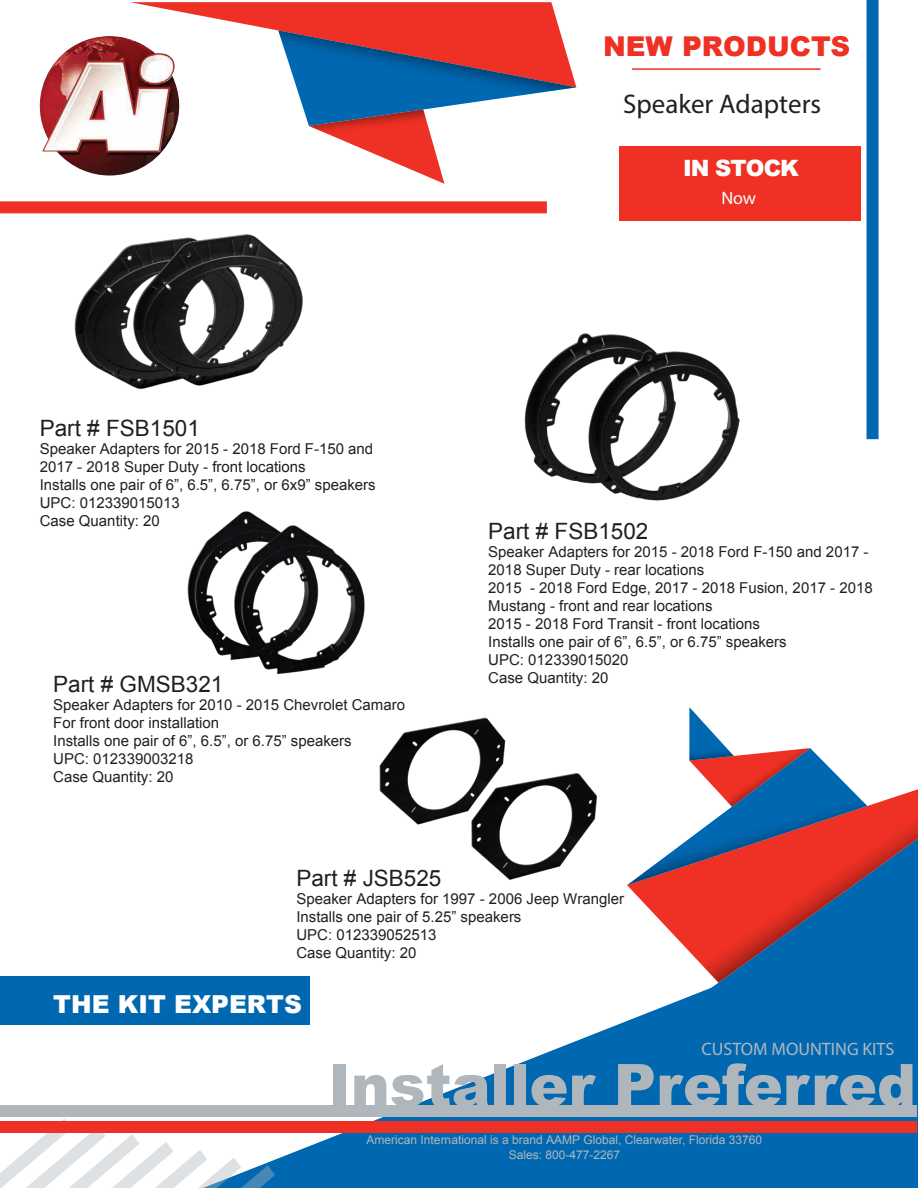
<style>
.page{position:relative;width:918px;height:1188px;background:#fff}
.page>*{position:absolute;margin:0;border:0;box-sizing:border-box;transform-origin:0 0}
.t1{font:900 58.5px "Arial";color:#b0b7bc}
.t2{font:900 27.3px "Arial";color:#ee3124}
.t3{font:27px "Myriad Pro";color:#231f20}
.t4{font:900 24.75px "Arial";color:#fff}
.t5{font:22.5px "Arial";color:#231f20}
.t6{font:900 22.5px "Arial";letter-spacing:-.04em;color:#fff}
.t7{font:18px "Myriad Pro";color:#b0b7bc}
.t8{font:18px "Myriad Pro";color:#fff}
.t9{font:15px/18px "Arial";color:#231f20}
.t10{font:12px/14.4px "Arial";color:#b0b7bc;text-align:center}
</style>
<div class="page">
<svg style="left:203px;top:976px;width:715px;height:212px;fill:#0067b1"></svg>
<svg style="left:627px;top:885px;width:76px;height:98px"></svg>
<svg style="left:627px;top:707px;width:100px;height:178px"></svg>
<svg style="left:703px;top:748px;width:215px;height:235px"></svg>
<svg style="left:0;top:1118px;width:275px;height:70px"></svg>
<svg style="left:130px;top:2px;width:446px;height:182px"></svg>
<div style="left:0;top:976px;width:309px;height:49px;background:#0067b1"></div>
<div style="left:0;top:201px;width:547px;height:12px;background:#ee3124"></div>
<div style="left:867px;top:0;width:12px;height:439px;background:#0067b1"></div>
<img style="left:74px;top:234px;width:229px;height:155px">
<img style="left:524px;top:333px;width:216px;height:168px">
<img style="left:187px;top:511px;width:178px;height:164px">
<img style="left:379px;top:717px;width:219px;height:163px">
<div style="left:619px;top:146px;width:242px;height:75px;background:#ee3124"></div>
<div style="left:1px;top:1106px;width:916px;height:11px;background:#b0b7bc"></div>
<div style="left:0;top:1121px;width:916px;height:12px;background:#ee3124"></div>
<hr style="left:632px;top:68px;width:189px;height:2px;background:#ee3124">
<img style="left:39px;top:36px;width:140px;height:140px">
<h2 class="t2" style="left:603px;top:26px;width:248px">NEW PRODUCTS</h2>
<h3 class="t3" style="left:623px;top:87px;width:200px">Speaker Adapters</h3>
<h3 class="t6" style="left:683px;top:151px;width:117px">IN STOCK</h3>
<p class="t8" style="left:721px;top:187px;width:36px">Now</p>
<h3 class="t5" style="left:40px;top:414px;width:162px">Part # FSB1501</h3>
<p class="t9" style="left:40px;top:440px;width:337px">Speaker Adapters for 2015 - 2018 Ford F-150 and 2017 - 2018 Super Duty - front locations<br>Installs one pair of 6”, 6.5”, 6.75”, or 6x9” speakers UPC: 012339015013<br>Case Quantity: 20</p>
<h3 class="t5" style="left:53px;top:670px;width:172px">Part # GMSB321</h3>
<p class="t9" style="left:53px;top:696px;width:353px">Speaker Adapters for 2010 - 2015 Chevrolet Camaro<br>For front door installation<br>Installs one pair of 6”, 6.5”, or 6.75” speakers<br>UPC: 012339003218<br>Case Quantity: 20</p>
<h3 class="t5" style="left:488px;top:516px;width:162px">Part # FSB1502</h3>
<p class="t9" style="left:488px;top:543px;width:386px">Speaker Adapters for 2015 - 2018 Ford F-150 and 2017 - 2018 Super Duty - rear locations<br>2015 - 2018 Ford Edge, 2017 - 2018 Fusion, 2017 - 2018<br>Mustang - front and rear locations<br>2015 - 2018 Ford Transit - front locations<br>Installs one pair of 6”, 6.5”, or 6.75” speakers<br>UPC: 012339015020<br>Case Quantity: 20</p>
<h3 class="t5" style="left:296px;top:864px;width:147px">Part # JSB525</h3>
<p class="t9" style="left:296px;top:890px;width:329px">Speaker Adapters for 1997 - 2006 Jeep Wrangler<br>Installs one pair of 5.25” speakers<br>UPC: 012339052513<br>Case Quantity: 20</p>
<h3 class="t4" style="left:53px;top:986px;width:250px">THE KIT EXPERTS</h3>
<p class="t7" style="left:701px;top:1038px;width:194px">CUSTOM MOUNTING KITS</p>
<h1 class="t1" style="left:328px;top:1043px;width:589px">Installer Preferred</h1>
<p class="t10" style="left:367px;top:1133px;width:397px">American International is a brand AAMP Global, Clearwater, Florida 33760<br>Sales: 800-477-2267</p>
</div>
